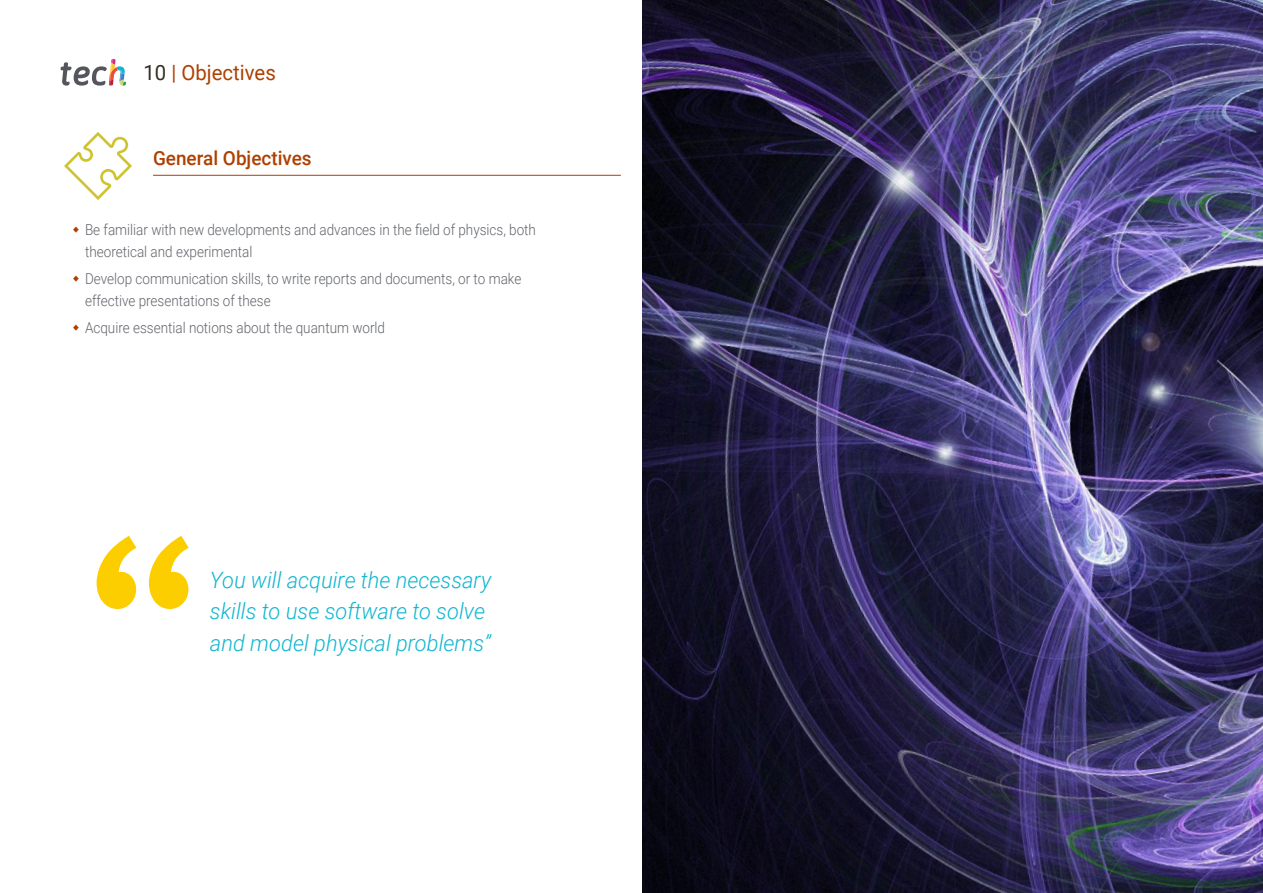
<style>
.page{position:relative;width:1263px;height:893px;background:#fff}
.page>*{position:absolute;margin:0;border:0;box-sizing:border-box;transform-origin:0 0}
.t1{font:italic 300 22.5px/31.5px "Roboto";color:#0fb6cf}
.t2{font:21px "Roboto";color:#ae4000}
.t3{font:500 19.5px "Roboto";color:#ae4000}
.t4{font:300 15px/22.5px "Roboto";color:#61646a;scale:.9 1}
.s1{color:#312e20}
</style>
<div class="page">
<hr style="left:153px;top:175px;width:468px;height:1px;background:#ae4000">
<svg style="left:64px;top:132px;width:68px;height:68px"></svg>
<svg style="left:61px;top:59px;width:65px;height:27px"></svg>
<svg style="left:97px;top:536px;width:92px;height:73px"></svg>
<img style="left:642px;top:0;width:621px;height:893px">
<h2 class="t2" style="left:144px;top:57px;width:134px"><span class="s1">10</span> | Objectives</h2>
<h3 class="t3" style="left:153px;top:144px;width:160px">General Objectives</h3>
<p class="t4" style="left:85px;top:217px;width:503px">Be familiar with new developments and advances in the field of physics, both theoretical and experimental</p>
<p class="t4" style="left:85px;top:267px;width:486px">Develop communication skills, to write reports and documents, or to make effective presentations of these</p>
<p class="t4" style="left:85px;top:316px;width:335px">Acquire essential notions about the quantum world</p>
<h1 class="t1" style="left:210px;top:563px;width:283px">You will acquire the necessary skills to use software to solve and model physical problems”</h1>
</div>
